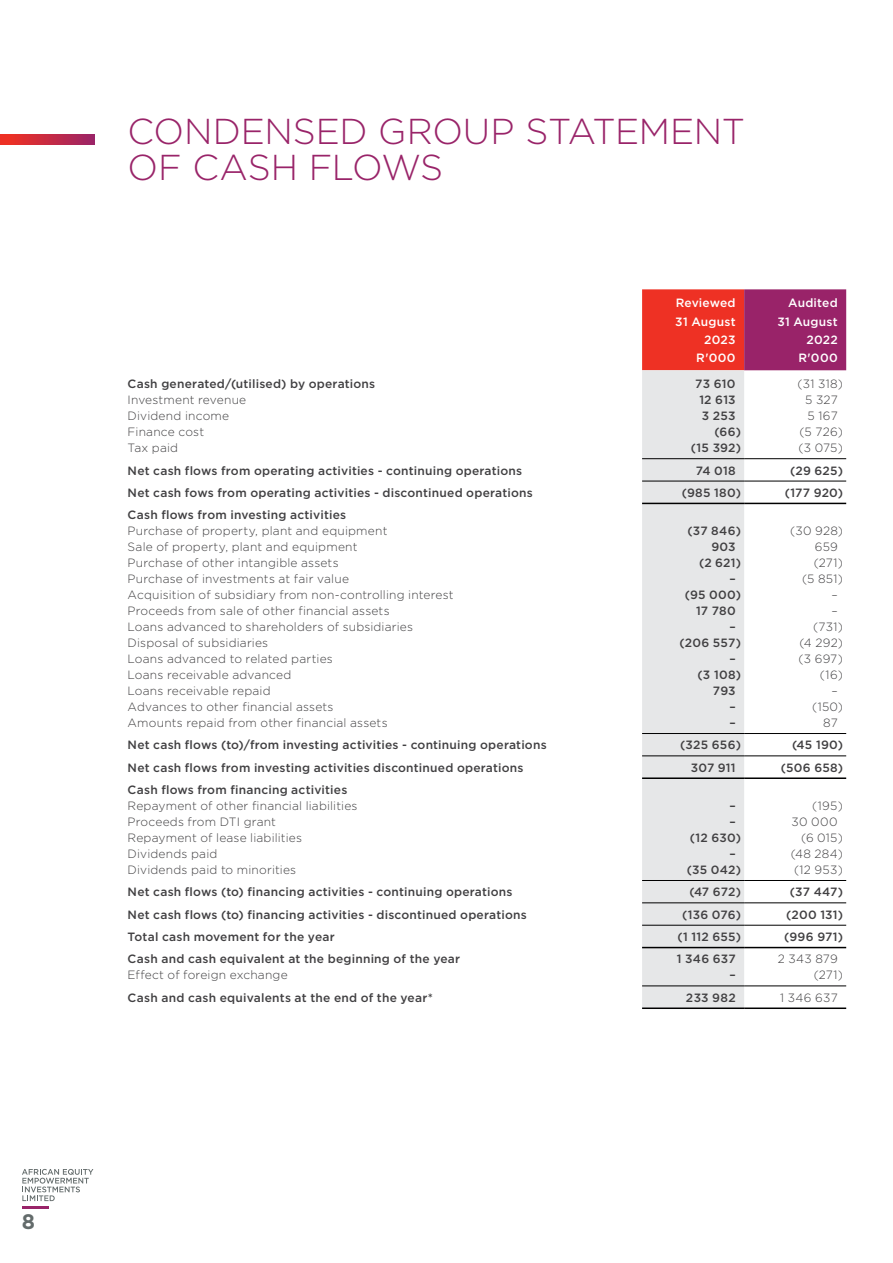
<style>
.page{position:relative;width:893px;height:1263px;background:#fff}
.page>*{position:absolute;margin:0;border:0;box-sizing:border-box;transform-origin:0 0}
.t1{font:300 36px/36px "Gotham";letter-spacing:-.01em;color:#992469}
.t2{font:700 21px "Gotham";color:#636b6b}
.t3{font:500 12px "Gotham";letter-spacing:.015em;color:#414042}
.t4{font:300 12px "Gotham";letter-spacing:.015em;color:#414042}
.t5{font:500 12px "Gotham";letter-spacing:.015em;color:#fff}
</style>
<div class="page">
<hr style="left:22px;top:1206px;width:26px;height:3px;background:#992469">
<svg style="left:22px;top:1169px;width:71px;height:32px"></svg>
<svg style="left:0;top:135px;width:94px;height:10px"></svg>
<svg style="left:642px;top:289px;width:204px;height:81px;background:#c42b47"></svg>
<div style="left:642px;top:370px;width:102px;height:637px;background:#e6e7e8"></div>
<hr style="left:642px;top:458px;width:102px;height:1px;background:#000">
<hr style="left:744px;top:458px;width:102px;height:1px;background:#000">
<hr style="left:642px;top:481px;width:102px;height:1px;background:#000">
<hr style="left:744px;top:481px;width:102px;height:1px;background:#000">
<hr style="left:642px;top:503px;width:102px;height:1px;background:#000">
<hr style="left:744px;top:503px;width:102px;height:1px;background:#000">
<hr style="left:642px;top:733px;width:102px;height:1px;background:#000">
<hr style="left:744px;top:733px;width:102px;height:1px;background:#000">
<hr style="left:642px;top:755px;width:102px;height:1px;background:#000">
<hr style="left:744px;top:755px;width:102px;height:1px;background:#000">
<hr style="left:642px;top:777px;width:102px;height:2px;background:#000">
<hr style="left:744px;top:777px;width:102px;height:2px;background:#000">
<hr style="left:642px;top:880px;width:102px;height:1px;background:#000">
<hr style="left:744px;top:880px;width:102px;height:1px;background:#000">
<hr style="left:642px;top:902px;width:102px;height:1px;background:#000">
<hr style="left:744px;top:902px;width:102px;height:1px;background:#000">
<hr style="left:642px;top:925px;width:102px;height:1px;background:#000">
<hr style="left:744px;top:925px;width:102px;height:1px;background:#000">
<hr style="left:642px;top:947px;width:102px;height:1px;background:#000">
<hr style="left:744px;top:947px;width:102px;height:1px;background:#000">
<hr style="left:642px;top:985px;width:102px;height:1px;background:#000">
<hr style="left:642px;top:1007px;width:102px;height:2px;background:#000">
<hr style="left:744px;top:985px;width:102px;height:1px;background:#000">
<hr style="left:744px;top:1007px;width:102px;height:2px;background:#000">
<h2 class="t2" style="left:22px;top:1207px;width:15px">8</h2>
<h1 class="t1" style="left:128px;top:112px;width:619px">CONDENSED GROUP STATEMENT<br>OF CASH FLOWS</h1>
<p class="t5" style="left:676px;top:295px;width:61px">Reviewed</p>
<p class="t5" style="left:788px;top:295px;width:51px">Audited</p>
<p class="t5" style="left:675px;top:313px;width:62px">31 August</p>
<p class="t5" style="left:777px;top:313px;width:62px">31 August</p>
<p class="t5" style="left:704px;top:332px;width:33px">2023</p>
<p class="t5" style="left:806px;top:332px;width:33px">2022</p>
<p class="t5" style="left:696px;top:350px;width:41px">R'000</p>
<p class="t5" style="left:798px;top:350px;width:41px">R'000</p>
<p class="t3" style="left:128px;top:376px;width:249px">Cash generated/(utilised) by operations</p>
<p class="t3" style="left:695px;top:376px;width:42px">73 610</p>
<p class="t4" style="left:797px;top:377px;width:47px">(31 318)</p>
<p class="t4" style="left:128px;top:393px;width:120px">Investment revenue</p>
<p class="t3" style="left:699px;top:392px;width:38px">12 613</p>
<p class="t4" style="left:805px;top:393px;width:34px">5 327</p>
<p class="t4" style="left:128px;top:408px;width:103px">Dividend income</p>
<p class="t3" style="left:702px;top:408px;width:35px">3 253</p>
<p class="t4" style="left:807px;top:408px;width:32px">5 167</p>
<p class="t4" style="left:128px;top:424px;width:78px">Finance cost</p>
<p class="t3" style="left:714px;top:424px;width:28px">(66)</p>
<p class="t4" style="left:799px;top:424px;width:45px">(5 726)</p>
<p class="t4" style="left:128px;top:440px;width:52px">Tax paid</p>
<p class="t3" style="left:691px;top:440px;width:52px">(15 392)</p>
<p class="t4" style="left:799px;top:440px;width:46px">(3 075)</p>
<p class="t3" style="left:128px;top:463px;width:396px">Net cash flows from operating activities - continuing operations</p>
<p class="t3" style="left:696px;top:463px;width:41px">74 018</p>
<p class="t3" style="left:790px;top:463px;width:54px">(29 625)</p>
<p class="t3" style="left:128px;top:485px;width:407px">Net cash fows from operating activities - discontinued operations</p>
<p class="t3" style="left:682px;top:485px;width:61px">(985 180)</p>
<p class="t3" style="left:785px;top:485px;width:60px">(177 920)</p>
<p class="t3" style="left:128px;top:507px;width:220px">Cash flows from investing activities</p>
<p class="t4" style="left:128px;top:523px;width:261px">Purchase of property, plant and equipment</p>
<p class="t3" style="left:687px;top:523px;width:55px">(37 846)</p>
<p class="t4" style="left:790px;top:523px;width:54px">(30 928)</p>
<p class="t4" style="left:128px;top:539px;width:231px">Sale of property, plant and equipment</p>
<p class="t3" style="left:711px;top:539px;width:26px">903</p>
<p class="t4" style="left:815px;top:539px;width:25px">659</p>
<p class="t4" style="left:128px;top:555px;width:213px">Purchase of other intangible assets</p>
<p class="t3" style="left:699px;top:555px;width:43px">(2 621)</p>
<p class="t4" style="left:814px;top:555px;width:31px">(271)</p>
<p class="t4" style="left:128px;top:571px;width:223px">Purchase of investments at fair value</p>
<p class="t3" style="left:729px;top:571px;width:8px">–</p>
<p class="t4" style="left:802px;top:571px;width:42px">(5 851)</p>
<p class="t4" style="left:128px;top:587px;width:328px">Acquisition of subsidiary from non-controlling interest</p>
<p class="t3" style="left:685px;top:587px;width:58px">(95 000)</p>
<p class="t4" style="left:831px;top:587px;width:8px">–</p>
<p class="t4" style="left:128px;top:603px;width:264px">Proceeds from sale of other financial assets</p>
<p class="t3" style="left:696px;top:603px;width:41px">17 780</p>
<p class="t4" style="left:831px;top:603px;width:8px">–</p>
<p class="t4" style="left:128px;top:619px;width:287px">Loans advanced to shareholders of subsidiaries</p>
<p class="t3" style="left:729px;top:619px;width:8px">–</p>
<p class="t4" style="left:813px;top:619px;width:31px">(731)</p>
<p class="t4" style="left:128px;top:635px;width:142px">Disposal of subsidiaries</p>
<p class="t3" style="left:679px;top:635px;width:63px">(206 557)</p>
<p class="t4" style="left:800px;top:635px;width:45px">(4 292)</p>
<p class="t4" style="left:128px;top:651px;width:207px">Loans advanced to related parties</p>
<p class="t3" style="left:729px;top:651px;width:8px">–</p>
<p class="t4" style="left:799px;top:651px;width:46px">(3 697)</p>
<p class="t4" style="left:128px;top:667px;width:165px">Loans receivable advanced</p>
<p class="t3" style="left:697px;top:667px;width:45px">(3 108)</p>
<p class="t4" style="left:820px;top:667px;width:24px">(16)</p>
<p class="t4" style="left:128px;top:683px;width:145px">Loans receivable repaid</p>
<p class="t3" style="left:713px;top:683px;width:24px">793</p>
<p class="t4" style="left:831px;top:683px;width:8px">–</p>
<p class="t4" style="left:128px;top:699px;width:207px">Advances to other financial assets</p>
<p class="t3" style="left:729px;top:699px;width:8px">–</p>
<p class="t4" style="left:812px;top:699px;width:32px">(150)</p>
<p class="t4" style="left:128px;top:715px;width:262px">Amounts repaid from other financial assets</p>
<p class="t3" style="left:729px;top:715px;width:8px">–</p>
<p class="t4" style="left:823px;top:715px;width:16px">87</p>
<p class="t3" style="left:128px;top:737px;width:421px">Net cash flows (to)/from investing activities - continuing operations</p>
<p class="t3" style="left:680px;top:737px;width:62px">(325 656)</p>
<p class="t3" style="left:792px;top:737px;width:52px">(45 190)</p>
<p class="t3" style="left:128px;top:760px;width:397px">Net cash flows from investing activities discontinued operations</p>
<p class="t3" style="left:691px;top:760px;width:46px">307 911</p>
<p class="t3" style="left:781px;top:760px;width:64px">(506 658)</p>
<p class="t3" style="left:128px;top:782px;width:221px">Cash flows from financing activities</p>
<p class="t4" style="left:128px;top:798px;width:231px">Repayment of other financial liabilities</p>
<p class="t3" style="left:729px;top:798px;width:8px">–</p>
<p class="t4" style="left:812px;top:798px;width:32px">(195)</p>
<p class="t4" style="left:128px;top:814px;width:150px">Proceeds from DTI grant</p>
<p class="t3" style="left:729px;top:814px;width:8px">–</p>
<p class="t4" style="left:792px;top:814px;width:48px">30 000</p>
<p class="t4" style="left:128px;top:830px;width:176px">Repayment of lease liabilities</p>
<p class="t3" style="left:690px;top:830px;width:53px">(12 630)</p>
<p class="t4" style="left:801px;top:830px;width:43px">(6 015)</p>
<p class="t4" style="left:128px;top:846px;width:91px">Dividends paid</p>
<p class="t3" style="left:729px;top:846px;width:8px">–</p>
<p class="t4" style="left:791px;top:846px;width:54px">(48 284)</p>
<p class="t4" style="left:128px;top:862px;width:170px">Dividends paid to minorities</p>
<p class="t3" style="left:687px;top:862px;width:56px">(35 042)</p>
<p class="t4" style="left:794px;top:862px;width:50px">(12 953)</p>
<p class="t3" style="left:128px;top:884px;width:386px">Net cash flows (to) financing activities - continuing operations</p>
<p class="t3" style="left:689px;top:884px;width:53px">(47 672)</p>
<p class="t3" style="left:790px;top:884px;width:55px">(37 447)</p>
<p class="t3" style="left:128px;top:907px;width:401px">Net cash flows (to) financing activities - discontinued operations</p>
<p class="t3" style="left:682px;top:907px;width:60px">(136 076)</p>
<p class="t3" style="left:786px;top:907px;width:58px">(200 131)</p>
<p class="t3" style="left:128px;top:929px;width:209px">Total cash movement for the year</p>
<p class="t3" style="left:677px;top:929px;width:65px">(1 112 655)</p>
<p class="t3" style="left:784px;top:929px;width:60px">(996 971)</p>
<p class="t3" style="left:128px;top:951px;width:334px">Cash and cash equivalent at the beginning of the year</p>
<p class="t3" style="left:677px;top:951px;width:60px">1 346 637</p>
<p class="t4" style="left:778px;top:951px;width:61px">2 343 879</p>
<p class="t4" style="left:128px;top:967px;width:162px">Effect of foreign exchange</p>
<p class="t3" style="left:729px;top:967px;width:8px">–</p>
<p class="t4" style="left:814px;top:967px;width:31px">(271)</p>
<p class="t3" style="left:128px;top:990px;width:307px">Cash and cash equivalents at the end of the year*</p>
<p class="t3" style="left:686px;top:990px;width:51px">233 982</p>
<p class="t4" style="left:780px;top:990px;width:59px">1 346 637</p>
</div>
